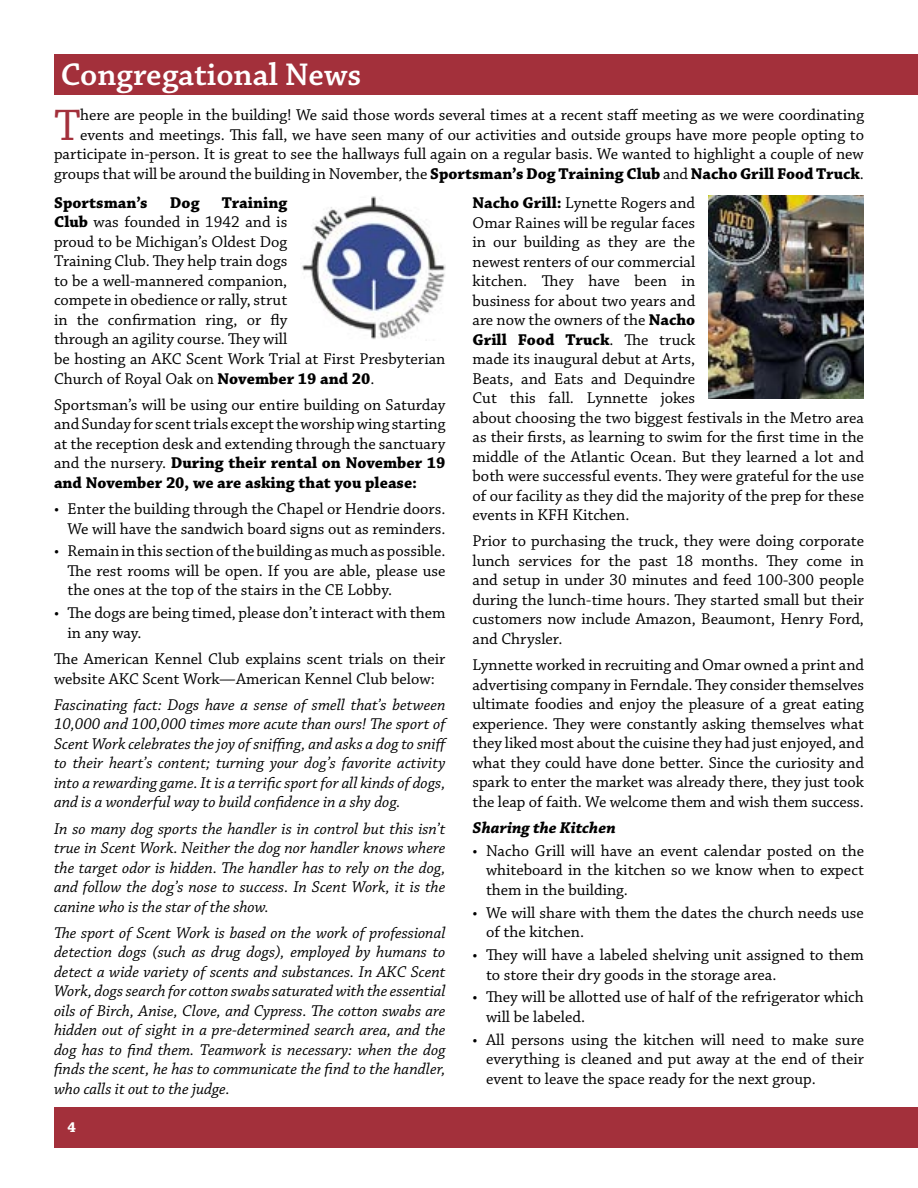
<style>
.page{position:relative;width:918px;height:1188px;background:#fff}
.page>*{position:absolute;margin:0;border:0;box-sizing:border-box;transform-origin:0 0}
.t1{font:46.5px "Chaparral Pro";color:#a3303b}
.t2{font:600 33px "Chaparral Pro";color:#fff}
.t3{font:16.5px/19.5px "Chaparral Pro";color:#000}
.t4{font:italic 16.5px/19.5px "Chaparral Pro";color:#000;text-align:justify}
.t5{font:italic 700 16.5px "Chaparral Pro";color:#000}
.t6{font:700 16.5px "Chaparral Pro";color:#000}
.t7{font:700 15px "Chaparral Pro";color:#fff}
.s1{font-weight:700}
</style>
<div class="page">
<div style="left:54px;top:1107px;width:864px;height:41px;background:#a3303b"></div>
<div style="left:54px;top:54px;width:864px;height:40px;background:#a3303b"></div>
<img style="left:709px;top:196px;width:155px;height:202px">
<img style="left:301px;top:196px;width:145px;height:144px">
<h2 class="t2" style="left:61px;top:56px;width:302px">Congregational News</h2>
<h1 class="t1" style="left:54px;top:99px;width:28px">T</h1>
<p class="t3" style="left:54px;top:106px;width:812px;text-align:right">here are people in the building! We said those words several times at a recent staff meeting as we were coordinating events and meetings. This fall, we have seen many of our activities and outside groups have more people opting to participate in-person. It is great to see the hallways full again on a regular basis. We wanted to highlight a couple of new groups that will be around the building in November, the <span class="s1">Sportsman’s Dog Training Club</span> and <span class="s1">Nacho Grill Food Truck</span>.</p>
<p class="t6" style="left:54px;top:193px;width:95px">Sportsman’s</p>
<p class="t6" style="left:170px;top:193px;width:31px">Dog</p>
<p class="t3" style="left:473px;top:194px;width:393px"><span class="s1">Nacho Grill:</span> Lynette Rogers and<br>Omar Raines will be regular faces<br>in our building as they are the<br>newest renters of our commercial<br>kitchen. They have been in<br>business for about two years and<br>are now the owners of the <span class="s1">Nacho<br>Grill Food Truck</span>. The truck<br>made its inaugural debut at Arts,<br>Beats, and Eats and Dequindre<br>Cut this fall. Lynnette jokes<br>about choosing the two biggest festivals in the Metro area as their firsts, as learning to swim for the first time in the middle of the Atlantic Ocean. But they learned a lot and both were successful events. They were grateful for the use of our facility as they did the majority of the prep for these events in KFH Kitchen.</p>
<p class="t3" style="left:473px;top:532px;width:393px;text-align:justify">Prior to purchasing the truck, they were doing corporate lunch services for the past 18 months. They come in and setup in under 30 minutes and feed 100-300 people during the lunch-time hours. They started small but their customers now include Amazon, Beaumont, Henry Ford, and Chrysler.</p>
<p class="t3" style="left:473px;top:656px;width:393px;text-align:justify">Lynnette worked in recruiting and Omar owned a print and advertising company in Ferndale. They consider themselves ultimate foodies and enjoy the pleasure of a great eating experience. They were constantly asking themselves what they liked most about the cuisine they had just enjoyed, and what they could have done better. Since the curiosity and spark to enter the market was already there, they just took the leap of faith. We welcome them and wish them success.</p>
<p class="t5" style="left:473px;top:818px;width:145px">Sharing the Kitchen</p>
<p class="t3" style="left:486px;top:842px;width:380px;text-align:justify;text-indent:-13px">• Nacho Grill will have an event calendar posted on the whiteboard in the kitchen so we know when to expect them in the building.</p>
<p class="t3" style="left:486px;top:903px;width:379px;text-indent:-13px">• We will share with them the dates the church needs use of the kitchen.</p>
<p class="t3" style="left:486px;top:946px;width:379px;text-indent:-13px">• They will have a labeled shelving unit assigned to them to store their dry goods in the storage area.</p>
<p class="t3" style="left:486px;top:988px;width:379px;text-indent:-13px">• They will be allotted use of half of the refrigerator which will be labeled.</p>
<p class="t3" style="left:486px;top:1031px;width:380px;text-align:justify;text-indent:-13px">• All persons using the kitchen will need to make sure everything is cleaned and put away at the end of their event to leave the space ready for the next group.</p>
<p class="t3" style="left:54px;top:194px;width:393px;text-indent:168px"><span class="s1">Training<br>Club</span> was founded in 1942 and is<br>proud to be Michigan’s Oldest Dog<br>Training Club. They help train dogs<br>to be a well-mannered companion,<br>compete in obedience or rally, strut<br>in the confirmation ring, or fly<br>through an agility course. They will<br>be hosting an AKC Scent Work Trial at First Presbyterian Church of Royal Oak on <span class="s1">November 19 and 20</span>.</p>
<p class="t3" style="left:54px;top:395px;width:393px;text-align:justify">Sportsman’s will be using our entire building on Saturday and Sunday for scent trials except the worship wing starting at the reception desk and extending through the sanctuary and the nursery. <span class="s1">During their rental on November 19 and November 20, we are asking that you please:</span></p>
<p class="t3" style="left:54px;top:500px;width:393px;text-align:right">• Enter the building through the Chapel or Hendrie doors.<br>We will have the sandwich board signs out as reminders.</p>
<p class="t3" style="left:68px;top:542px;width:380px;text-align:justify;text-indent:-13px">• Remain in this section of the building as much as possible.<br>The rest rooms will be open. If you are able, please use the ones at the top of the stairs in the CE Lobby.</p>
<p class="t3" style="left:68px;top:604px;width:379px;text-indent:-13px">• The dogs are being timed, please don’t interact with them in any way.</p>
<p class="t3" style="left:54px;top:650px;width:393px">The American Kennel Club explains scent trials on their website AKC Scent Work—American Kennel Club below:</p>
<p class="t4" style="left:54px;top:696px;width:395px">Fascinating fact: Dogs have a sense of smell that’s between 10,000 and 100,000 times more acute than ours! The sport of Scent Work celebrates the joy of sniffing, and asks a dog to sniff to their heart’s content; turning your dog’s favorite activity into a rewarding game. It is a terrific sport for all kinds of dogs, and is a wonderful way to build confidence in a shy dog.</p>
<p class="t4" style="left:54px;top:819px;width:393px">In so many dog sports the handler is in control but this isn’t true in Scent Work. Neither the dog nor handler knows where the target odor is hidden. The handler has to rely on the dog, and follow the dog’s nose to success. In Scent Work, it is the canine who is the star of the show.</p>
<p class="t4" style="left:54px;top:924px;width:393px">The sport of Scent Work is based on the work of professional detection dogs (such as drug dogs), employed by humans to detect a wide variety of scents and substances. In AKC Scent Work, dogs search for cotton swabs saturated with the essential oils of Birch, Anise, Clove, and Cypress. The cotton swabs are hidden out of sight in a pre-determined search area, and the dog has to find them. Teamwork is necessary: when the dog finds the scent, he has to communicate the find to the handler, who calls it out to the judge.</p>
<p class="t7" style="left:68px;top:1118px;width:10px">4</p>
</div>
